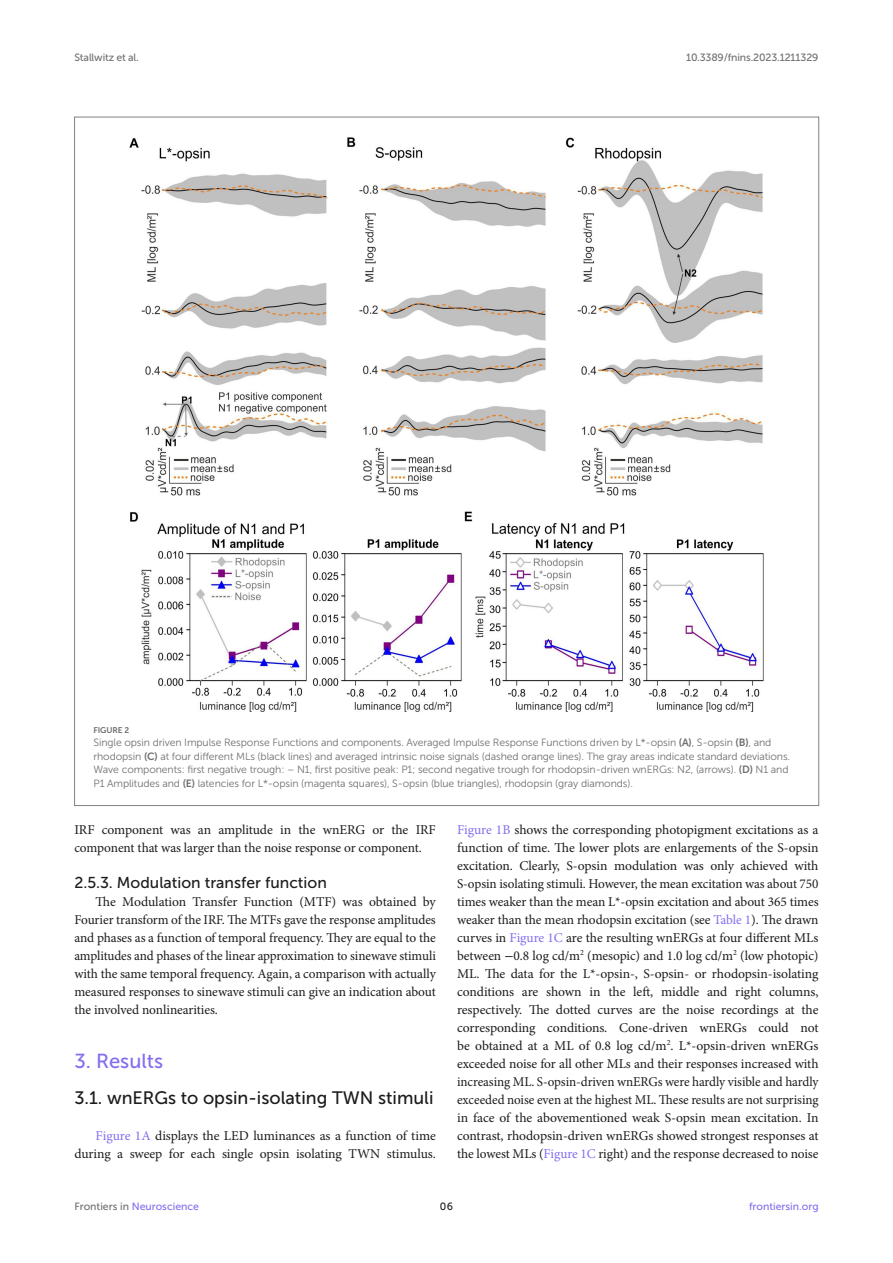
<style>
.page{position:relative;width:893px;height:1263px;background:#fff}
.page>*{position:absolute;margin:0;border:0;box-sizing:border-box;transform-origin:0 0}
.HEAD_1{font:20.25px "Museo Sans 500";color:#856df0}
.HEAD_2_after_HEAD_1{font:18px "Museo Sans 500";color:#1b1c1b}
.HEAD_3{font:15.75px "Museo Sans 500";color:#1b1c1b}
.TEXT_FLUSH{font:13.5px/18px "Minion Pro";letter-spacing:-.005em;color:#1b1c1b;text-align:justify}
.TEXT{font:13.5px/18px "Minion Pro";letter-spacing:-.01em;color:#1b1c1b}
.FIG_LEG{font:10.5px/13.5px "Museo Sans 300";letter-spacing:-.01em;color:#706f70}
.t1{font:10.5px "Museo Sans 500";letter-spacing:-.015em;color:#706f70}
.t2{font:10.5px "Museo Sans 500";color:#856df0}
.t3{font:10.5px "Museo Sans 500";color:#1b1c1b}
.FIG_HD{font:8.25px "Museo Sans 700";letter-spacing:-.01em;color:#706f70}
.s1{font-family:"Museo Sans 700"}
.s2{color:#856df0}
.s3{font-family:"STIX General"}
.s4{color:#706f70}
</style>
<div class="page">
<img style="left:129px;top:137px;width:635px;height:575px">
<p class="t1" style="left:74px;top:51px;width:66px">Stallwitz et al.</p>
<p class="t1" style="left:686px;top:51px;width:134px">10.3389/fnins.2023.1211329</p>
<p class="FIG_HD" style="left:94px;top:725px;width:37px">FIGURE 2</p>
<p class="FIG_LEG" style="left:94px;top:736px;width:698px">Single opsin driven Impulse Response Functions and components. Averaged Impulse Response Functions driven by L*-opsin <span class="s1">(A)</span>, S-opsin <span class="s1">(B)</span>, and rhodopsin <span class="s1">(C)</span> at four different MLs (black lines) and averaged intrinsic noise signals (dashed orange lines). The gray areas indicate standard deviations.<br>Wave components: first negative trough: – N1, first positive peak: P1; second negative trough for rhodopsin-driven wnERGs: N2, (arrows). <span class="s1">(D)</span> N1 and P1 Amplitudes and <span class="s1">(E)</span> latencies for L*-opsin (magenta squares), S-opsin (blue triangles), rhodopsin (gray diamonds).</p>
<p class="TEXT" style="left:74px;top:821px;width:363px">IRF component was an amplitude in the wnERG or the IRF component that was larger than the noise response or component.</p>
<p class="HEAD_3" style="left:74px;top:874px;width:254px">2.5.3. Modulation transfer function</p>
<p class="TEXT_FLUSH" style="left:74px;top:893px;width:363px;text-indent:21px">The Modulation Transfer Function (MTF) was obtained by Fourier transform of the IRF. The MTFs gave the response amplitudes and phases as a function of temporal frequency. They are equal to the amplitudes and phases of the linear approximation to sinewave stimuli with the same temporal frequency. Again, a comparison with actually measured responses to sinewave stimuli can give an indication about the involved nonlinearities.</p>
<p class="HEAD_1" style="left:74px;top:1050px;width:90px">3. Results</p>
<p class="HEAD_2_after_HEAD_1" style="left:74px;top:1088px;width:361px">3.1. wnERGs to opsin-isolating TWN stimuli</p>
<p class="TEXT_FLUSH" style="left:74px;top:1127px;width:363px;text-align:right"><span class="s2">Figure 1A</span> displays the LED luminances as a function of time during a sweep for each single opsin isolating TWN stimulus.</p>
<p class="TEXT_FLUSH" style="left:457px;top:821px;width:363px"><span class="s2">Figure 1B</span> shows the corresponding photopigment excitations as a function of time. The lower plots are enlargements of the S-opsin excitation. Clearly, S-opsin modulation was only achieved with S-opsin isolating stimuli. However, the mean excitation was about 750 times weaker than the mean L*-opsin excitation and about 365 times weaker than the mean rhodopsin excitation (see <span class="s2">Table 1</span>). The drawn curves in <span class="s2">Figure 1C</span> are the resulting wnERGs at four different MLs between <span class="s3">−</span>0.8 log cd/m<sup>2</sup> (mesopic) and 1.0 log cd/m<sup>2</sup> (low photopic)<br>ML. The data for the L*-opsin-, S-opsin- or rhodopsin-isolating conditions are shown in the left, middle and right columns, respectively. The dotted curves are the noise recordings at the corresponding conditions. Cone-driven wnERGs could not be obtained at a ML of 0.8 log cd/m<sup>2</sup>. L*-opsin-driven wnERGs exceeded noise for all other MLs and their responses increased with increasing ML. S-opsin-driven wnERGs were hardly visible and hardly exceeded noise even at the highest ML. These results are not surprising in face of the abovementioned weak S-opsin mean excitation. In contrast, rhodopsin-driven wnERGs showed strongest responses at the lowest MLs (<span class="s2">Figure 1C</span> right) and the response decreased to noise</p>
<p class="t2" style="left:74px;top:1200px;width:126px"><span class="s4">Frontiers in</span> Neuroscience</p>
<p class="t3" style="left:440px;top:1200px;width:15px">06</p>
<p class="t2" style="left:749px;top:1200px;width:71px">frontiersin.org</p>
</div>
